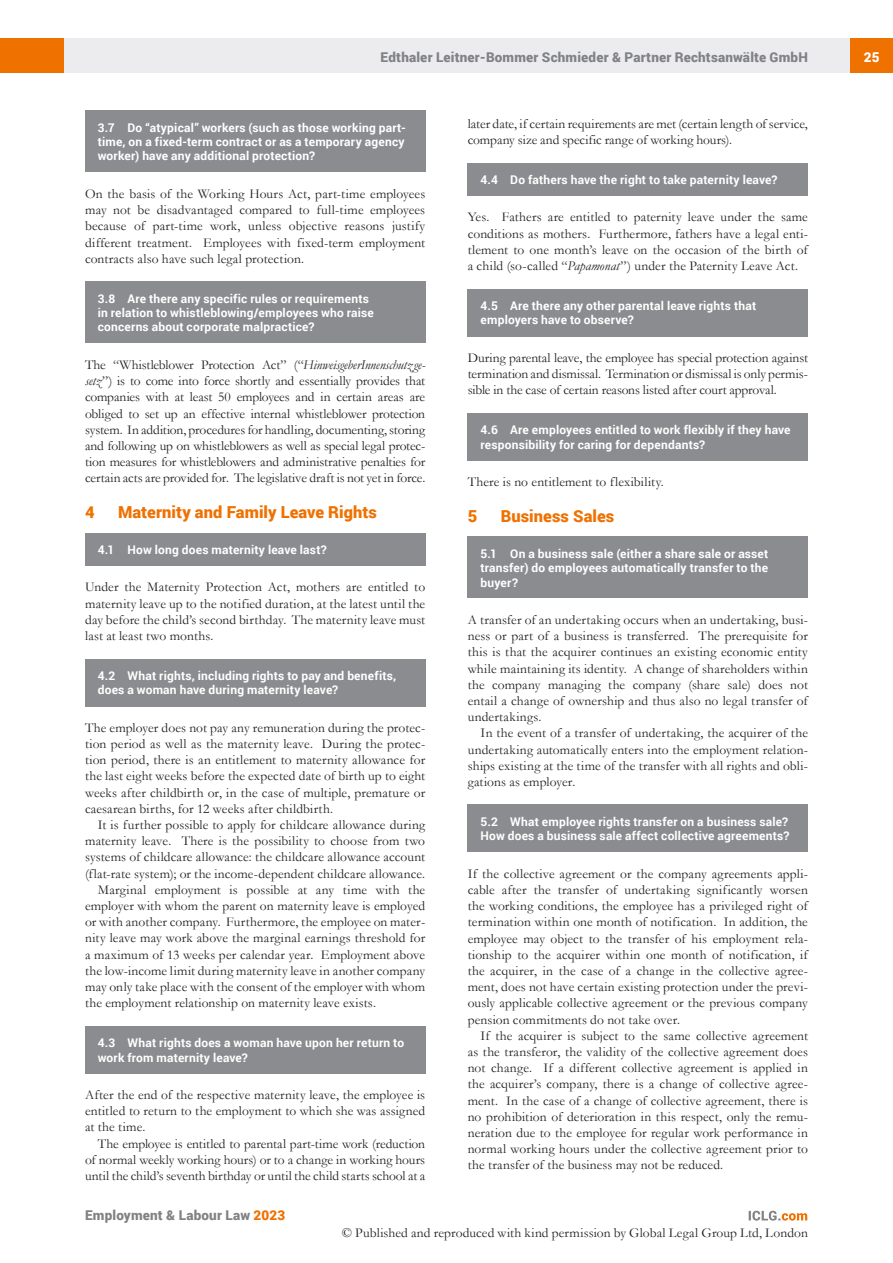
<style>
.page{position:relative;width:893px;height:1263px;background:#fff}
.page>*{position:absolute;margin:0;border:0;box-sizing:border-box;transform-origin:0 0}
.MS_Heading{font:900 16.5px "Roboto";letter-spacing:.005em;color:#ef7100}
.MS_Body_Text_-_First{font:13.5px/16.2px "Garamond";letter-spacing:.005em;color:#231f20;text-align:justify}
.MS_Body_Text_-_Secon{font:13.5px/16.2px "Garamond";letter-spacing:.005em;color:#231f20;text-align:justify}
.t1{font:900 13.5px "Roboto";letter-spacing:.015em;color:#808285}
.t2{font:900 13.5px "Roboto";color:#fff}
.MS_-_Question{font:700 12px/14.4px "Roboto";letter-spacing:.015em;color:#fff}
.MS_-_Question_follow{font:700 12px/14.4px "Roboto";letter-spacing:.015em;color:#fff;text-align:justify}
.s1{font-style:italic}
.s2{color:#ef7100}
</style>
<div class="page">
<div style="left:64px;top:38px;width:786px;height:34px;background:#ececee"></div>
<div style="left:850px;top:38px;width:43px;height:34px;background:#ef7100"></div>
<div style="left:0;top:38px;width:64px;height:34px;background:#ef7100"></div>
<svg style="left:749px;top:1211px;width:58px;height:9px"></svg>
<div style="left:85px;top:111px;width:340px;height:61px;background:#8a8c8f"></div>
<div style="left:85px;top:282px;width:340px;height:61px;background:#8a8c8f"></div>
<div style="left:85px;top:533px;width:340px;height:33px;background:#8a8c8f"></div>
<div style="left:85px;top:659px;width:340px;height:47px;background:#8a8c8f"></div>
<div style="left:85px;top:1026px;width:340px;height:47px;background:#8a8c8f"></div>
<div style="left:468px;top:163px;width:340px;height:33px;background:#8a8c8f"></div>
<div style="left:468px;top:289px;width:340px;height:47px;background:#8a8c8f"></div>
<div style="left:468px;top:413px;width:340px;height:47px;background:#8a8c8f"></div>
<div style="left:468px;top:537px;width:340px;height:61px;background:#8a8c8f"></div>
<div style="left:468px;top:805px;width:340px;height:47px;background:#8a8c8f"></div>
<p class="t1" style="left:381px;top:48px;width:429px">Edthaler Leitner-Bommer Schmieder &amp; Partner Rechtsanwälte GmbH</p>
<p class="t2" style="left:864px;top:48px;width:17px">25</p>
<p class="MS_-_Question" style="left:98px;top:120px;width:310px;text-align:justify">3.7 Do “atypical” workers (such as those working part&shy;time, on a fixed-term contract or as a temporary agency worker) have any additional protection?</p>
<p class="MS_Body_Text_-_First" style="left:85px;top:185px;width:342px">On the basis of the Working Hours Act, part-time employees may not be disadvantaged compared to full-time employees because of part-time work, unless objective reasons justify different treatment. Employees with fixed-term employment contracts also have such legal protection.</p>
<p class="MS_-_Question" style="left:98px;top:291px;width:278px">3.8 Are there any specific rules or requirements in relation to whistleblowing/employees who raise concerns about corporate malpractice?</p>
<p class="MS_Body_Text_-_First" style="left:85px;top:356px;width:342px">The “Whistleblower Protection Act” (“<span class="s1">HinweisgeberInnenschutzge&shy;setz</span>”) is to come into force shortly and essentially provides that companies with at least 50 employees and in certain areas are obliged to set up an effective internal whistleblower protection system. In addition, procedures for handling, documenting, storing and following up on whistleblowers as well as special legal protec&shy;tion measures for whistleblowers and administrative penalties for certain acts are provided for. The legislative draft is not yet in force.</p>
<p class="MS_Heading" style="left:85px;top:501px;width:11px">4</p>
<p class="MS_Heading" style="left:118px;top:501px;width:260px">Maternity and Family Leave Rights</p>
<p class="MS_-_Question_follow" style="left:98px;top:542px;width:231px">4.1 How long does maternity leave last?</p>
<p class="MS_Body_Text_-_First" style="left:85px;top:579px;width:342px">Under the Maternity Protection Act, mothers are entitled to maternity leave up to the notified duration, at the latest until the day before the child’s second birthday. The maternity leave must last at least two months.</p>
<p class="MS_-_Question" style="left:98px;top:668px;width:300px">4.2 What rights, including rights to pay and benefits, does a woman have during maternity leave?</p>
<p class="MS_Body_Text_-_First" style="left:85px;top:719px;width:342px">The employer does not pay any remuneration during the protec&shy;tion period as well as the maternity leave. During the protec&shy;tion period, there is an entitlement to maternity allowance for the last eight weeks before the expected date of birth up to eight weeks after childbirth or, in the case of multiple, premature or caesarean births, for 12 weeks after childbirth.</p>
<p class="MS_Body_Text_-_Secon" style="left:85px;top:816px;width:342px;text-indent:13px">It is further possible to apply for childcare allowance during maternity leave. There is the possibility to choose from two systems of childcare allowance: the childcare allowance account (flat-rate system); or the income-dependent childcare allowance.</p>
<p class="MS_Body_Text_-_Secon" style="left:85px;top:881px;width:342px;text-indent:13px">Marginal employment is possible at any time with the employer with whom the parent on maternity leave is employed or with another company. Furthermore, the employee on mater&shy;nity leave may work above the marginal earnings threshold for a maximum of 13 weeks per calendar year. Employment above the low-income limit during maternity leave in another company may only take place with the consent of the employer with whom the employment relationship on maternity leave exists.</p>
<p class="MS_-_Question" style="left:98px;top:1035px;width:308px">4.3 What rights does a woman have upon her return to work from maternity leave?</p>
<p class="MS_Body_Text_-_First" style="left:85px;top:1086px;width:342px">After the end of the respective maternity leave, the employee is entitled to return to the employment to which she was assigned at the time.</p>
<p class="MS_Body_Text_-_Secon" style="left:85px;top:1135px;width:342px;text-indent:13px">The employee is entitled to parental part-time work (reduction of normal weekly working hours) or to a change in working hours until the child’s seventh birthday or until the child starts school at a</p>
<p class="t1" style="left:85px;top:1206px;width:202px">Employment &amp; Labour Law <span class="s2">2023</span></p>
<p class="MS_Body_Text_-_Secon" style="left:468px;top:115px;width:342px">later date, if certain requirements are met (certain length of service, company size and specific range of working hours).</p>
<p class="MS_-_Question" style="left:480px;top:172px;width:298px">4.4 Do fathers have the right to take paternity leave?</p>
<p class="MS_Body_Text_-_First" style="left:468px;top:209px;width:342px">Yes. Fathers are entitled to paternity leave under the same conditions as mothers. Furthermore, fathers have a legal enti&shy;tlement to one month’s leave on the occasion of the birth of a child (so-called “<span class="s1">Papamonat</span>”) under the Paternity Leave Act.</p>
<p class="MS_-_Question" style="left:480px;top:298px;width:277px">4.5 Are there any other parental leave rights that employers have to observe?</p>
<p class="MS_Body_Text_-_First" style="left:468px;top:349px;width:342px">During parental leave, the employee has special protection against termination and dismissal. Termination or dismissal is only permis&shy;sible in the case of certain reasons listed after court approval.</p>
<p class="MS_-_Question" style="left:480px;top:422px;width:312px">4.6 Are employees entitled to work flexibly if they have responsibility for caring for dependants?</p>
<p class="MS_Body_Text_-_First" style="left:468px;top:473px;width:198px">There is no entitlement to flexibility.</p>
<p class="MS_Heading" style="left:468px;top:504px;width:11px">5</p>
<p class="MS_Heading" style="left:501px;top:504px;width:115px">Business Sales</p>
<p class="MS_-_Question_follow" style="left:480px;top:546px;width:289px">5.1 On a business sale (either a share sale or asset transfer) do employees automatically transfer to the buyer?</p>
<p class="MS_Body_Text_-_First" style="left:468px;top:611px;width:342px">A transfer of an undertaking occurs when an undertaking, busi&shy;ness or part of a business is transferred. The prerequisite for this is that the acquirer continues an existing economic entity while maintaining its identity. A change of shareholders within the company managing the company (share sale) does not entail a change of ownership and thus also no legal transfer of undertakings.</p>
<p class="MS_Body_Text_-_Secon" style="left:468px;top:725px;width:342px;text-indent:13px">In the event of a transfer of undertaking, the acquirer of the undertaking automatically enters into the employment relation&shy;ships existing at the time of the transfer with all rights and obli&shy;gations as employer.</p>
<p class="MS_-_Question" style="left:480px;top:814px;width:310px">5.2 What employee rights transfer on a business sale?<br>How does a business sale affect collective agreements?</p>
<p class="MS_Body_Text_-_First" style="left:468px;top:865px;width:342px">If the collective agreement or the company agreements appli&shy;cable after the transfer of undertaking significantly worsen the working conditions, the employee has a privileged right of termination within one month of notification. In addition, the employee may object to the transfer of his employment rela&shy;tionship to the acquirer within one month of notification, if the acquirer, in the case of a change in the collective agree&shy;ment, does not have certain existing protection under the previ&shy;ously applicable collective agreement or the previous company pension commitments do not take over.</p>
<p class="MS_Body_Text_-_Secon" style="left:468px;top:1027px;width:342px;text-indent:13px">If the acquirer is subject to the same collective agreement as the transferor, the validity of the collective agreement does not change. If a different collective agreement is applied in the acquirer’s company, there is a change of collective agree&shy;ment. In the case of a change of collective agreement, there is no prohibition of deterioration in this respect, only the remu&shy;neration due to the employee for regular work performance in normal working hours under the collective agreement prior to the transfer of the business may not be reduced.</p>
<p class="MS_Body_Text_-_First" style="left:342px;top:1225px;width:467px">© Published and reproduced with kind permission by Global Legal Group Ltd, London</p>
</div>
